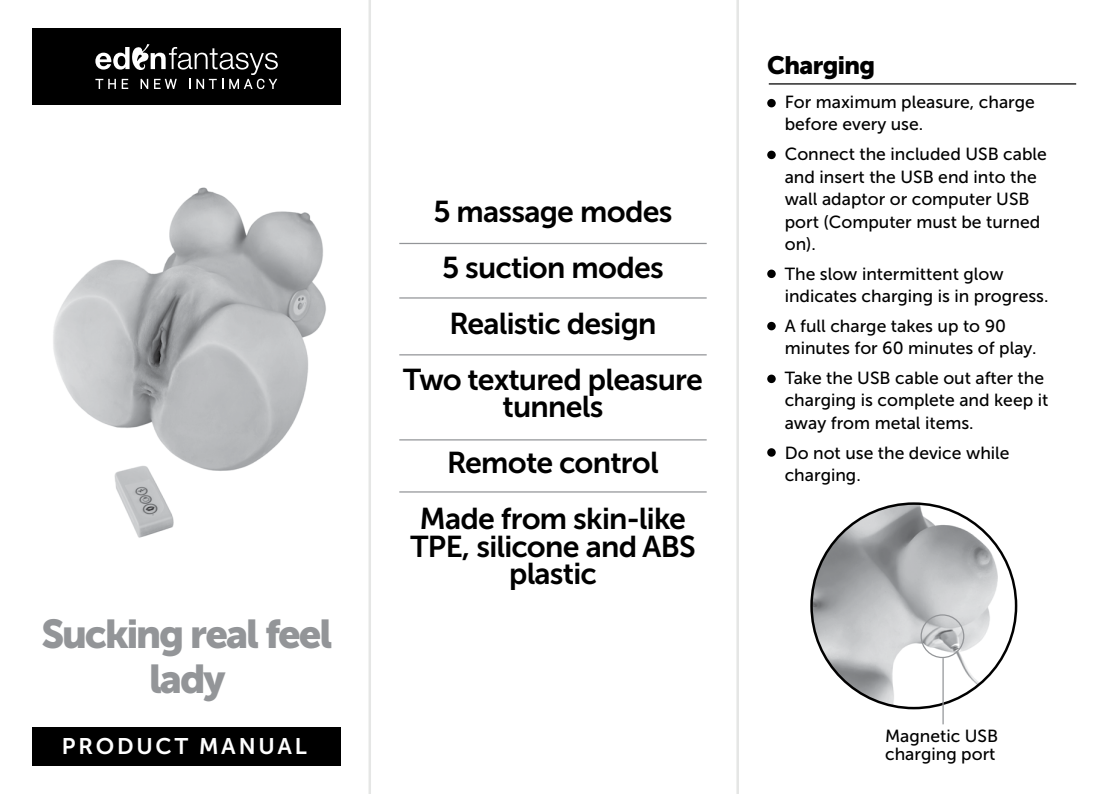
<style>
.page{position:relative;width:1106px;height:794px;background:#fff}
.page>*{position:absolute;margin:0;border:0;box-sizing:border-box;transform-origin:0 0}
.t1{font:40px/45px "Museo Sans Cyrl 900";letter-spacing:-.05em;color:#939598;text-align:center}
.t2{font:30px/55.8px "Museo Sans Cyrl 700";letter-spacing:-.025em;color:#000;text-align:center}
.t3{font:25px "Museo Sans Cyrl 900";letter-spacing:-.025em;color:#000}
.t4{font:22.5px "Museo Sans Cyrl 700";letter-spacing:.125em;color:#fff}
.t5{font:17.5px/22.5px "Museo Sans 500";color:#000}
</style>
<div class="page">
<div style="left:32px;top:726px;width:309px;height:39px;background:#000"></div>
<div style="left:32px;top:28px;width:309px;height:77px;background:#000"></div>
<img style="left:53px;top:187px;width:273px;height:351px">
<svg style="left:95px;top:44px;width:183px;height:45px"></svg>
<hr style="left:399px;top:243px;width:307px;height:1px;background:#939598">
<hr style="left:399px;top:297px;width:307px;height:1px;background:#939598">
<hr style="left:399px;top:354px;width:307px;height:1px;background:#939598">
<hr style="left:399px;top:439px;width:307px;height:1px;background:#939598">
<hr style="left:399px;top:491px;width:307px;height:1px;background:#939598">
<img style="left:811px;top:503px;width:205px;height:205px;border-radius:102px">
<hr style="left:942px;top:658px;width:1px;height:66px;background:#939598">
<div style="left:920px;top:614px;width:44px;height:44px;border:1px solid #939598;border-radius:50%"></div>
<hr style="left:768px;top:83px;width:308px;height:2px;background:#000">
<div style="left:767px;top:151px;width:8px;height:8px;background:#000;border-radius:50%"></div>
<div style="left:767px;top:269px;width:8px;height:9px;background:#000;border-radius:50%"></div>
<div style="left:767px;top:99px;width:8px;height:8px;background:#000;border-radius:50%"></div>
<div style="left:767px;top:322px;width:8px;height:8px;background:#000;border-radius:50%"></div>
<div style="left:767px;top:374px;width:8px;height:9px;background:#000;border-radius:50%"></div>
<div style="left:767px;top:448px;width:8px;height:9px;background:#000;border-radius:50%"></div>
<hr style="left:368px;top:0;width:3px;height:794px;background:#e5e6e5">
<hr style="left:736px;top:0;width:3px;height:794px;background:#e5e6e5">
<h1 class="t1" style="left:41px;top:611px;width:292px">Sucking real feel lady</h1>
<p class="t4" style="left:62px;top:734px;width:246px">PRODUCT MANUAL</p>
<h2 class="t2" style="left:403px;top:184px;width:301px">5 massage modes<br>5 suction modes<br>Realistic design<br>Two textured pleasure</h2>
<h2 class="t2" style="left:420px;top:379px;width:267px">tunnels<br>Remote control<br>Made from skin-like</h2>
<h2 class="t2" style="left:410px;top:532px;width:287px;line-height:27.5px">TPE, silicone and ABS plastic</h2>
<h3 class="t3" style="left:767px;top:51px;width:109px">Charging</h3>
<p class="t5" style="left:784px;top:91px;width:252px">For maximum pleasure, charge before every use.</p>
<p class="t5" style="left:784px;top:143px;width:264px">Connect the included USB cable and insert the USB end into the wall adaptor or computer USB port (Computer must be turned on).</p>
<p class="t5" style="left:784px;top:262px;width:265px">The slow intermittent glow indicates charging is in progress.</p>
<p class="t5" style="left:784px;top:314px;width:253px">A full charge takes up to 90 minutes for 60 minutes of play.</p>
<p class="t5" style="left:784px;top:367px;width:265px">Take the USB cable out after the charging is complete and keep it away from metal items.</p>
<p class="t5" style="left:784px;top:441px;width:226px">Do not use the device while charging.</p>
<p class="t5" style="left:885px;top:727px;width:115px;line-height:17.5px">Magnetic USB charging port</p>
</div>
